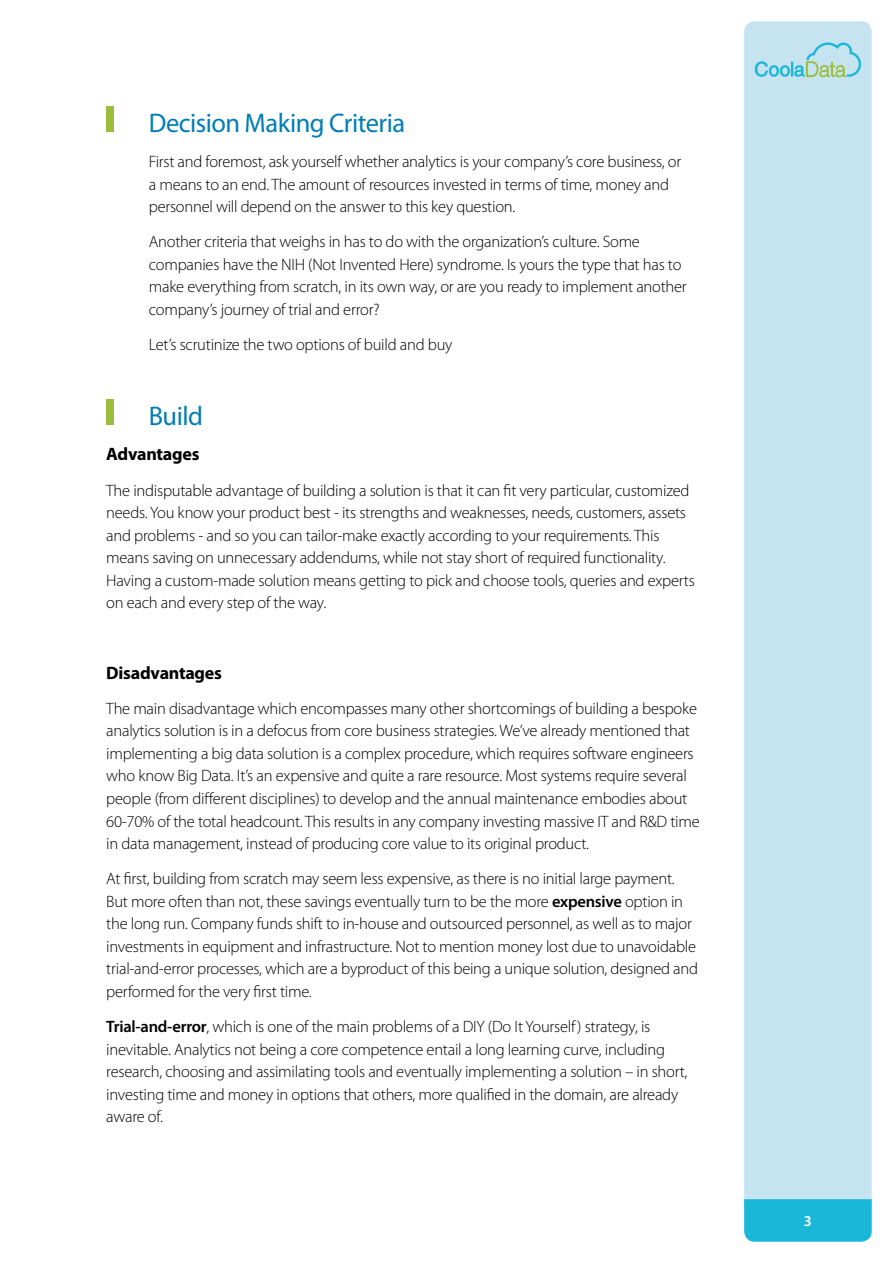
<style>
.page{position:relative;width:893px;height:1263px;background:#fff}
.page>*{position:absolute;margin:0;border:0;box-sizing:border-box;transform-origin:0 0}
.t1{font:27px "Myriad Pro";letter-spacing:-.02em;color:#007db7}
.t2{font:700 18px "Myriad Pro";letter-spacing:-.015em;color:#000}
.t3{font:300 16.5px/22.5px "Myriad Pro";letter-spacing:-.015em;color:#000}
.t4{font:600 15px "Myriad Pro";color:#fff}
.s1{font-weight:600}
</style>
<div class="page">
<div style="left:744px;top:21px;width:128px;height:1178px;background:#c5e4f0"></div>
<div style="left:744px;top:1199px;width:128px;height:43px;background:#1bb7d9"></div>
<svg style="left:755px;top:43px;width:106px;height:34px;background:#a8dadf"></svg>
<div style="left:106px;top:106px;width:8px;height:26px;background:#9bbe3c"></div>
<div style="left:106px;top:400px;width:8px;height:25px;background:#9bbe3c"></div>
<h1 class="t1" style="left:149px;top:106px;width:258px">Decision Making Criteria</h1>
<p class="t3" style="left:149px;top:151px;width:534px">First and foremost, ask yourself whether analytics is your companys’ core business, or a means to an end. The amount of resources invested in terms of time, money and personnel will depend on the answer to this key question.</p>
<p class="t3" style="left:149px;top:231px;width:539px">Another criteria that weighs in has to do with the organizations’ culture. Some companies have the NIH (Not Invented Here) syndrome Is. yours the type that has to make everything from scratch in, its own way, or are you ready to implement another companys’ journey of trial and error?</p>
<p class="t3" style="left:149px;top:334px;width:305px">Lets’ scrutinize the two options of build and buy</p>
<h1 class="t1" style="left:149px;top:399px;width:56px">Build</h1>
<p class="t2" style="left:106px;top:443px;width:95px">Advantages</p>
<p class="t3" style="left:106px;top:479px;width:590px">The indisputable advantage of building a solution is that it can fit very particular, customized needs.You know your product best - its strengths and weaknesses, needs, customers, assets and problems - and so you can tailor-make exactly according to your requirements. This means saving on unnecessary addendums, while not stay short of required functionality.<br>Having a custom-made solution means getting to pick and choose tools, queries and experts on each and every step of the way.</p>
<p class="t2" style="left:106px;top:661px;width:117px">Disadvantages</p>
<p class="t3" style="left:106px;top:697px;width:595px">The main disadvantage which encompasses many other shortcomings of building a bespoke analytics solution inis a defocus from core business strategies. Wev e’ already mentioned that implementing a big data solution ais complex procedure, which requires software engineers who know Big Data s’I t. an expensive and quite a rare resource. Most systems require several people (from different disciplines) to develop and the annual maintenance embodies about 60-70% of the total headcount. This results in any company investing massive IT and D&amp;R time in data management, instead of producing core value to its original product.</p>
<p class="t3" style="left:106px;top:868px;width:593px">At first, building from scratch may seem less expensive, as there is no initial large payment.<br>But more often than not, these savings eventually turn to be the more <span class="s1">expensive</span> option in the long run. Company funds shift to in-house and outsourced personnel, as well as to major investments in equipment and infrastructure. Not to mention money lost due to unavoidable trial-and-error processes, which are a byproduct of this being a unique solution, designed and performed for the very first time.</p>
<p class="t3" style="left:106px;top:1015px;width:583px"><span class="s1">Trial-and-error</span>, which is one of the main problems of a DIY (Do ItYourself) strategy is, inevitable. Analytics not being a core competence entail a long learning curve, including research, choosing and assimilating tools and eventually implementing a solution – in short, investing time and money in options that others, more qualified in the domain, are already aware of.</p>
<p class="t4" style="left:804px;top:1211px;width:10px">3</p>
</div>
